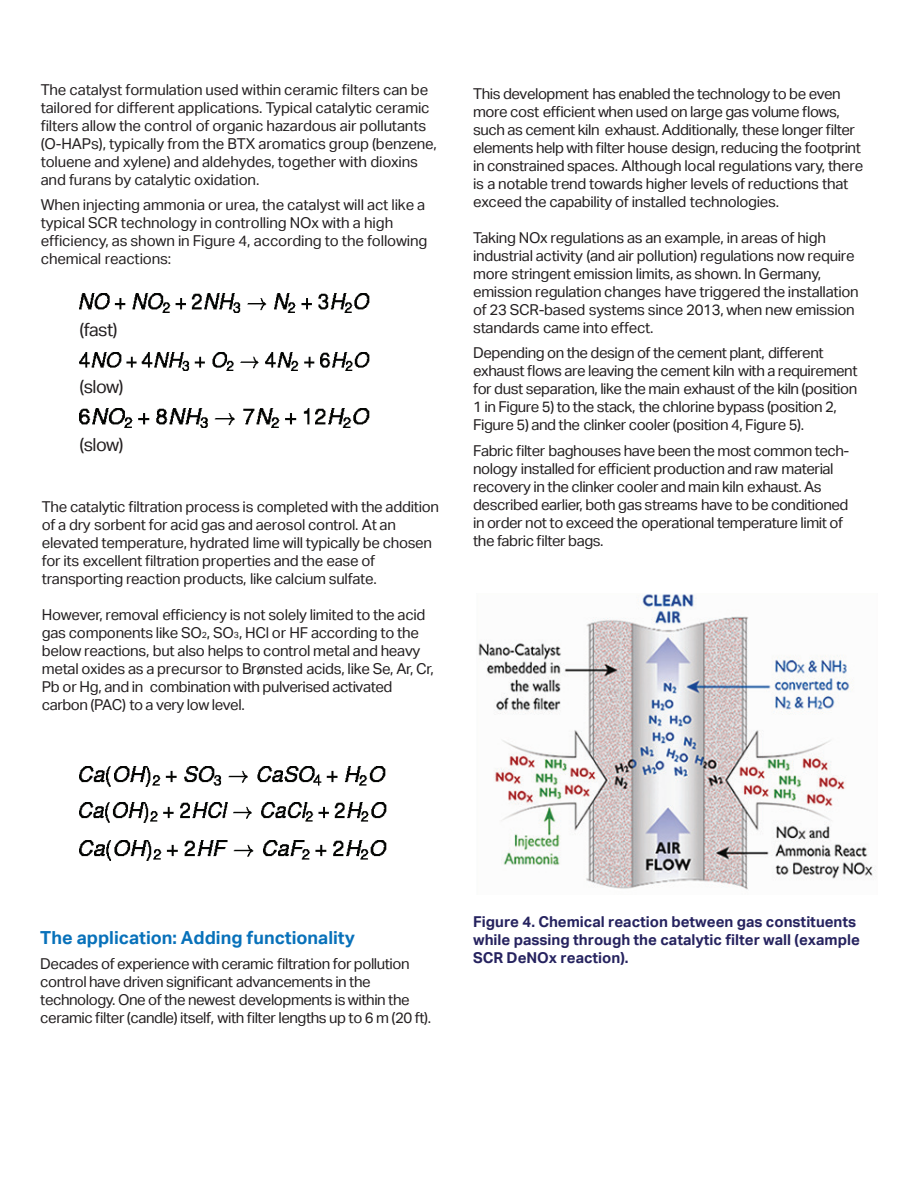
<style>
.page{position:relative;width:916px;height:1186px;background:#fff}
.page>*{position:absolute;margin:0;border:0;box-sizing:border-box;transform-origin:0 0}
.t1{font:700 18px "Aktiv Grotesk";color:#0871ba}
.t2{font:18px "Aktiv Grotesk";letter-spacing:-.03em;color:#231f20}
.t3{font:15px/18px "Aktiv Grotesk";letter-spacing:-.02em;color:#231f20}
.t4{font:700 15px/18px "Aktiv Grotesk";color:#26235f}
.s1{font-size:8.7px}
</style>
<div class="page">
<img style="left:79px;top:766px;width:306px;height:20px">
<img style="left:79px;top:803px;width:307px;height:19px">
<img style="left:79px;top:840px;width:307px;height:20px">
<img style="left:478px;top:594px;width:398px;height:296px">
<img style="left:79px;top:294px;width:291px;height:18px">
<img style="left:79px;top:352px;width:291px;height:18px">
<img style="left:79px;top:408px;width:291px;height:20px">
<p class="t3" style="left:41px;top:80px;width:398px">The catalyst formulation used within ceramic filters can be tailored for different applications. Typical catalytic ceramic filters allow the control of organic hazardous air pollutants (O-HAPs), typically from the BTX aromatics group (benzene, toluene and xylene) and aldehydes, together with dioxins and furans by catalytic oxidation.</p>
<p class="t3" style="left:41px;top:196px;width:388px">When injecting ammonia or urea, the catalyst will act like a typical SCR technology in controlling NOx with a high efficiency, as shown in Figure 4, according to the following chemical reactions:</p>
<p class="t2" style="left:79px;top:319px;width:40px">(fast)</p>
<p class="t2" style="left:79px;top:377px;width:46px">(slow)</p>
<p class="t2" style="left:79px;top:434px;width:46px">(slow)</p>
<p class="t3" style="left:42px;top:498px;width:399px">The catalytic filtration process is completed with the addition of a dry sorbent for acid gas and aerosol control. At an elevated temperature, hydrated lime will typically be chosen for its excellent filtration properties and the ease of transporting reaction products, like calcium sulfate.</p>
<p class="t3" style="left:42px;top:606px;width:393px">However, removal efficiency is not solely limited to the acid gas components like SO<span class="s1">2</span>, SO<span class="s1">3</span>, HCl or HF according to the below reactions, but also helps to control metal and heavy metal oxides as a precursor to Brønsted acids, like Se, Ar, Cr, Pb or Hg, and in combination with pulverised activated carbon (PAC) to a very low level.</p>
<p class="t3" style="left:473px;top:84px;width:392px">This development has enabled the technology to be even more cost efficient when used on large gas volume flows, such as cement kiln exhaust. Additionally, these longer filter elements help with filter house design, reducing the footprint in constrained spaces. Although local regulations vary, there is a notable trend towards higher levels of reductions that exceed the capability of installed technologies.</p>
<p class="t3" style="left:473px;top:228px;width:387px">Taking NOx regulations as an example, in areas of high industrial activity (and air pollution) regulations now require more stringent emission limits, as shown. In Germany, emission regulation changes have triggered the installation of 23 SCR-based systems since 2013, when new emission standards came into effect.</p>
<p class="t3" style="left:473px;top:344px;width:386px">Depending on the design of the cement plant, different exhaust flows are leaving the cement kiln with a requirement for dust separation, like the main exhaust of the kiln (position 1 in Figure 5) to the stack, the chlorine bypass (position 2, Figure 5) and the clinker cooler (position 4, Figure 5).</p>
<p class="t3" style="left:473px;top:441px;width:378px">Fabric filter baghouses have been the most common tech&shy;nology installed for efficient production and raw material recovery in the clinker cooler and main kiln exhaust. As described earlier, both gas streams have to be conditioned in order not to exceed the operational temperature limit of the fabric filter bags.</p>
<p class="t1" style="left:40px;top:927px;width:316px">The application: Adding functionality</p>
<p class="t3" style="left:40px;top:955px;width:392px">Decades of experience with ceramic filtration for pollution control have driven significant advancements in the technology. One of the newest developments is within the ceramic filter (candle) itself, with filter lengths up to 6 m (20 ft).</p>
<p class="t4" style="left:473px;top:913px;width:388px">Figure 4. Chemical reaction between gas constituents while passing through the catalytic filter wall (example<br>SCR DeNOx reaction).</p>
</div>
